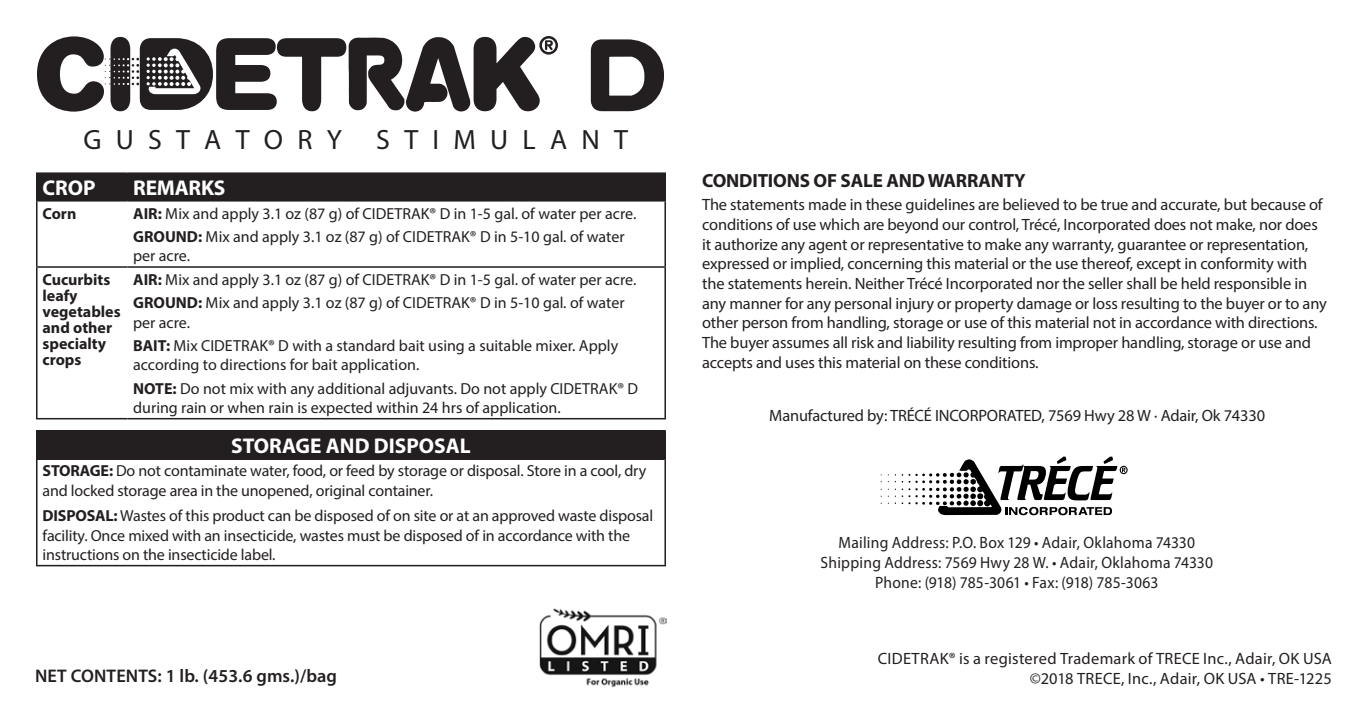
<style>
.page{position:relative;width:1368px;height:720px;background:#fff}
.page>*{position:absolute;margin:0;border:0;box-sizing:border-box;transform-origin:0 0}
.t1{font:28px "Myriad Pro";letter-spacing:.51em;color:#231f20}
.t2{font:700 21.6px "Myriad Pro";color:#fff}
.t3{font:700 19.2px "Myriad Pro";letter-spacing:-.01em;color:#231f20}
.t4{font:600 18.4px "Myriad Pro";letter-spacing:.005em;color:#231f20}
.t5{font:16.4px/19.6px "Myriad Pro";letter-spacing:-.01em;color:#231f20}
.t6{font:16.4px "Myriad Pro";letter-spacing:.015em;color:#231f20;scale:.95 1}
.t7{font:16.4px/19.6px "Myriad Pro";letter-spacing:.015em;color:#231f20;text-align:right}
.t8{font:16.4px "Myriad Pro";letter-spacing:-.01em;color:#231f20;scale:.95 1}
.t9{font:16px/19.2px "Myriad Pro";letter-spacing:-.005em;color:#231f20}
.t10{font:700 16px "Myriad Pro";color:#231f20}
.s1{font-weight:700}
</style>
<div class="page">
<div style="left:38px;top:174px;width:626px;height:26px;background:#231f20"></div>
<hr style="left:36px;top:172px;width:91px;height:2px;background:#231f20">
<hr style="left:36px;top:174px;width:2px;height:26px;background:#231f20">
<hr style="left:127px;top:172px;width:539px;height:2px;background:#231f20">
<hr style="left:664px;top:174px;width:2px;height:26px;background:#231f20">
<hr style="left:36px;top:200px;width:91px;height:2px;background:#231f20">
<hr style="left:36px;top:202px;width:2px;height:64px;background:#231f20">
<hr style="left:127px;top:200px;width:539px;height:2px;background:#231f20">
<hr style="left:664px;top:202px;width:2px;height:64px;background:#231f20">
<hr style="left:36px;top:266px;width:91px;height:2px;background:#231f20">
<hr style="left:36px;top:268px;width:2px;height:150px;background:#231f20">
<hr style="left:127px;top:266px;width:539px;height:2px;background:#231f20">
<hr style="left:664px;top:268px;width:2px;height:150px;background:#231f20">
<hr style="left:36px;top:418px;width:91px;height:1px;background:#231f20">
<hr style="left:127px;top:418px;width:539px;height:1px;background:#231f20">
<div style="left:37px;top:430px;width:628px;height:29px;background:#231f20"></div>
<hr style="left:36px;top:459px;width:2px;height:106px;background:#231f20">
<hr style="left:36px;top:565px;width:630px;height:1px;background:#231f20">
<hr style="left:664px;top:459px;width:2px;height:106px;background:#231f20">
<hr style="left:36px;top:430px;width:2px;height:29px;background:#231f20">
<hr style="left:664px;top:430px;width:2px;height:29px;background:#231f20">
<svg style="left:895px;top:457px;width:233px;height:58px"></svg>
<img style="left:539px;top:608px;width:128px;height:80px">
<svg style="left:37px;top:36px;width:521px;height:76px"></svg>
<svg style="left:590px;top:39px;width:74px;height:72px"></svg>
<p class="t1" style="left:83px;top:123px;width:546px">GUSTATORY STIMULANT</p>
<p class="t2" style="left:43px;top:174px;width:55px">CROP</p>
<p class="t2" style="left:133px;top:174px;width:94px">REMARKS</p>
<p class="t10" style="left:43px;top:203px;width:35px">Corn</p>
<p class="t9" style="left:133px;top:203px;width:503px"><span class="s1">AIR:</span> Mix and apply 3.1 oz (87 g) of CIDETRAK® D in 1-5 gal. of water per acre.</p>
<p class="t9" style="left:133px;top:227px;width:493px"><span class="s1">GROUND:</span> Mix and apply 3.1 oz (87 g) of CIDETRAK® D in 5-10 gal. of water per acre.</p>
<p class="t10" style="left:43px;top:269px;width:69px">Cucurbits</p>
<p class="t10" style="left:43px;top:285px;width:37px">leafy</p>
<p class="t10" style="left:43px;top:301px;width:80px">vegetables</p>
<p class="t10" style="left:43px;top:317px;width:71px">and other</p>
<p class="t10" style="left:43px;top:333px;width:65px">specialty</p>
<p class="t10" style="left:43px;top:349px;width:40px">crops</p>
<p class="t9" style="left:133px;top:270px;width:503px"><span class="s1">AIR:</span> Mix and apply 3.1 oz (87 g) of CIDETRAK® D in 1-5 gal. of water per acre.</p>
<p class="t9" style="left:133px;top:293px;width:493px"><span class="s1">GROUND:</span> Mix and apply 3.1 oz (87 g) of CIDETRAK® D in 5-10 gal. of water per acre.</p>
<p class="t9" style="left:133px;top:336px;width:487px"><span class="s1">BAIT:</span> Mix CIDETRAK® D with a standard bait using a suitable mixer. Apply according to directions for bait application.</p>
<p class="t9" style="left:133px;top:379px;width:506px"><span class="s1">NOTE:</span> Do not mix with any additional adjuvants. Do not apply CIDETRAK® D during rain or when rain is expected within 24 hrs of application.</p>
<p class="t2" style="left:231px;top:432px;width:241px">STORAGE AND DISPOSAL</p>
<p class="t9" style="left:43px;top:461px;width:605px"><span class="s1">STORAGE:</span> Do not contaminate water, food, or feed by storage or disposal. Store in a cool, dry and locked storage area in the unopened, original container.</p>
<p class="t9" style="left:43px;top:506px;width:612px"><span class="s1">DISPOSAL:</span> Wastes of this product can be disposed of on site or at an approved waste disposal facility. Once mixed with an insecticide, wastes must be disposed of in accordance with the instructions on the insecticide label.</p>
<p class="t4" style="left:35px;top:664px;width:304px">NET CONTENTS: 1 lb. (453.6 gms.)/bag</p>
<p class="t3" style="left:702px;top:168px;width:325px">CONDITIONS OF SALE AND WARRANTY</p>
<p class="t5" style="left:702px;top:195px;width:626px">The statements made in these guidelines are believed to be true and accurate, but because of conditions of use which are beyond our control, Trécé, Incorporated does not make, nor does it authorize any agent or representative to make any warranty, guarantee or representation, expressed or implied, concerning this material or the use thereof, except in conformity with the statements herein. Neither Trécé Incorporated nor the seller shall be held responsible in any manner for any personal injury or property damage or loss resulting to the buyer or to any other person from handling, storage or use of this material not in accordance with directions.<br>The buyer assumes all risk and liability resulting from improper handling, storage or use and accepts and uses this material on these conditions.</p>
<p class="t5" style="left:769px;top:406px;width:497px">Manufactured by: TRÉCÉ INCORPORATED, 7569 Hwy 28 W · Adair, Ok 74330</p>
<p class="t6" style="left:839px;top:533px;width:377px">Mailing Address: P.O. Box 129 • Adair, Oklahoma 74330</p>
<p class="t6" style="left:821px;top:552px;width:415px">Shipping Address: 7569 Hwy 28 W. • Adair, Oklahoma 74330</p>
<p class="t8" style="left:875px;top:572px;width:300px">Phone: (918) 785-3061 • Fax: (918) 785-3063</p>
<p class="t7" style="left:878px;top:649px;width:456px">CIDETRAK® is a registered Trademark of TRECE Inc., Adair, OK USA ©2018 TRECE, Inc., Adair, OK USA • TRE-1225</p>
</div>
